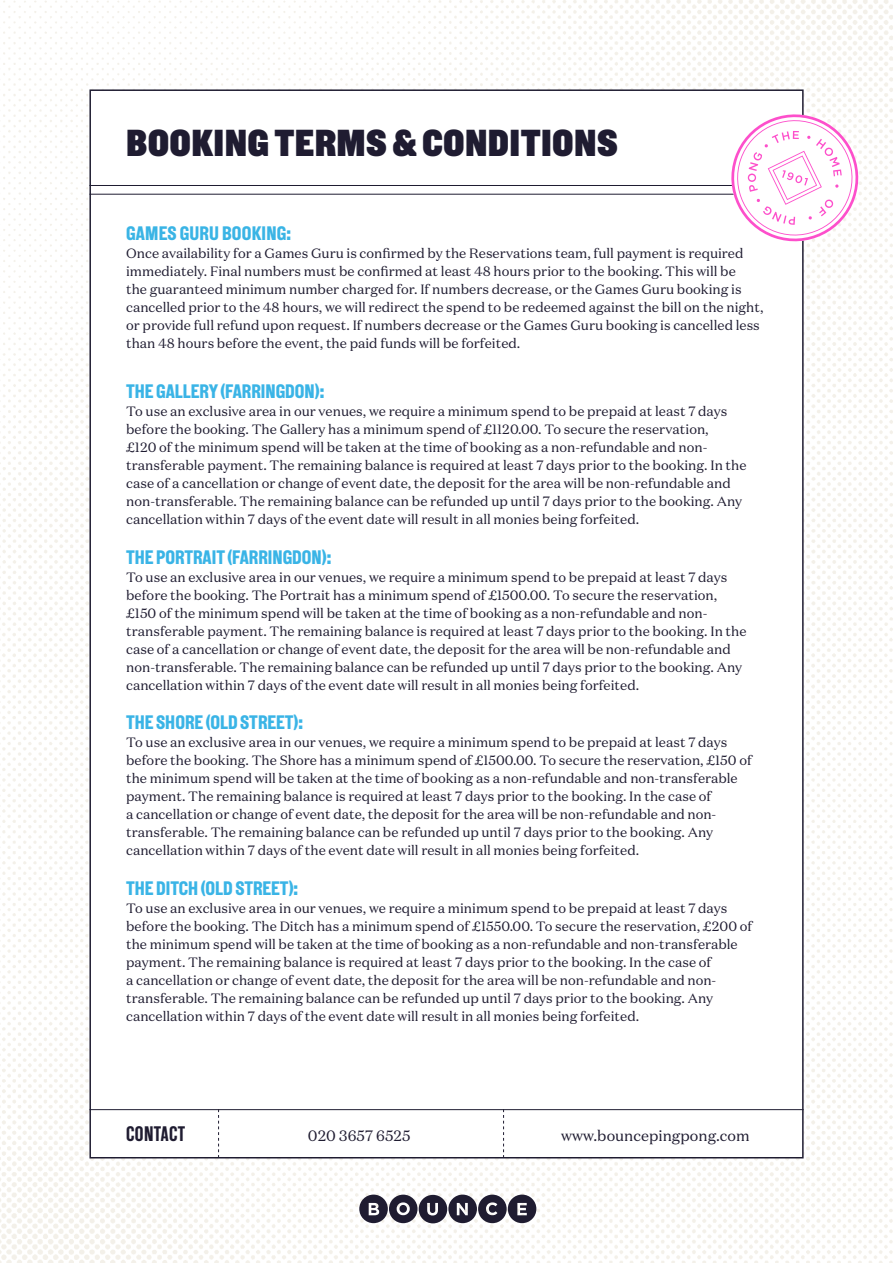
<style>
.page{position:relative;width:893px;height:1263px;background:#fff}
.page>*{position:absolute;margin:0;border:0;box-sizing:border-box;transform-origin:0 0}
.t1{font:37.5px "New Grotesk Square SIX";letter-spacing:.01em;color:#1f1c31}
.t2{font:21px "New Grotesk Square FOUR";letter-spacing:.015em;color:#1f1c31}
.t3{font:19.5px "New Grotesk Square FIVE";color:#3ab4e6}
.t4{font:19.5px "New Grotesk Square FIVE";letter-spacing:.01em;color:#3ab4e5}
.t5{font:15px "Domaine Text";color:#1f1c31}
.t6{font:13.5px/18px "Domaine Text";color:#1f1c31}
</style>
<div class="page">
<img style="left:0;top:0;width:893px;height:1263px">
<div style="left:89px;top:89px;width:715px;height:1069px;background:#fff;border:2px solid #1f1c31"></div>
<svg style="left:359px;top:1194px;width:177px;height:29px"></svg>
<hr style="left:89px;top:1109px;width:715px;height:1px;background:#1f1c31">
<hr style="left:89px;top:185px;width:715px;height:1px;background:#1f1c31">
<hr style="left:89px;top:194px;width:715px;height:1px;background:#1f1c31">
<svg style="left:723px;top:106px;width:143px;height:143px"></svg>
<svg style="left:218px;top:1110px;width:1px;height:48px"></svg>
<svg style="left:503px;top:1110px;width:1px;height:48px"></svg>
<h1 class="t1" style="left:126px;top:119px;width:493px">BOOKING TERMS &amp; CONDITIONS</h1>
<h3 class="t4" style="left:126px;top:221px;width:167px">GAMES GURU BOOKING:</h3>
<p class="t6" style="left:126px;top:244px;width:639px">Once availability for a Games Guru is confirmed by the Reservations team, full payment is required immediately. Final numbers must be confirmed at least 48 hours prior to the booking. This will be<br>the guaranteed minimum number charged for. If numbers decrease, or the Games Guru booking is cancelled prior to the 48 hours, we will redirect the spend to be redeemed against the bill on the night, or provide full refund upon request. If numbers decrease or the Games Guru booking is cancelled less than 48 hours before the event, the paid funds will be forfeited.</p>
<h3 class="t3" style="left:126px;top:379px;width:200px">THE GALLERY (FARRINGDON):</h3>
<p class="t6" style="left:126px;top:402px;width:622px">To use an exclusive area in our venues, we require a minimum spend to be prepaid at least 7 days before the booking. The Gallery has a minimum spend of £1120.00. To secure the reservation,<br>£120 of the minimum spend will be taken at the time of booking as a non-refundable and non&shy;transferable payment. The remaining balance is required at least 7 days prior to the booking. In the case of a cancellation or change of event date, the deposit for the area will be non-refundable and non-transferable. The remaining balance can be refunded up until 7 days prior to the booking. Any cancellation within 7 days of the event date will result in all monies being forfeited.</p>
<h3 class="t3" style="left:126px;top:545px;width:207px">THE PORTRAIT (FARRINGDON):</h3>
<p class="t6" style="left:126px;top:568px;width:622px">To use an exclusive area in our venues, we require a minimum spend to be prepaid at least 7 days before the booking. The Portrait has a minimum spend of £1500.00. To secure the reservation, £150 of the minimum spend will be taken at the time of booking as a non-refundable and non&shy;transferable payment. The remaining balance is required at least 7 days prior to the booking. In the case of a cancellation or change of event date, the deposit for the area will be non-refundable and non-transferable. The remaining balance can be refunded up until 7 days prior to the booking. Any cancellation within 7 days of the event date will result in all monies being forfeited.</p>
<h3 class="t3" style="left:126px;top:711px;width:178px">THE SHORE (OLD STREET):</h3>
<p class="t6" style="left:126px;top:733px;width:627px">To use an exclusive area in our venues, we require a minimum spend to be prepaid at least 7 days before the booking. The Shore has a minimum spend of £1500.00. To secure the reservation, £150 of the minimum spend will be taken at the time of booking as a non-refundable and non-transferable payment. The remaining balance is required at least 7 days prior to the booking. In the case of<br>a cancellation or change of event date, the deposit for the area will be non-refundable and non&shy;transferable. The remaining balance can be refunded up until 7 days prior to the booking. Any cancellation within 7 days of the event date will result in all monies being forfeited.</p>
<h3 class="t3" style="left:126px;top:876px;width:174px">THE DITCH (OLD STREET):</h3>
<p class="t6" style="left:126px;top:899px;width:628px">To use an exclusive area in our venues, we require a minimum spend to be prepaid at least 7 days before the booking. The Ditch has a minimum spend of £1550.00. To secure the reservation, £200 of the minimum spend will be taken at the time of booking as a non-refundable and non-transferable payment. The remaining balance is required at least 7 days prior to the booking. In the case of<br>a cancellation or change of event date, the deposit for the area will be non-refundable and non&shy;transferable. The remaining balance can be refunded up until 7 days prior to the booking. Any cancellation within 7 days of the event date will result in all monies being forfeited.</p>
<h2 class="t2" style="left:126px;top:1121px;width:60px">CONTACT</h2>
<p class="t5" style="left:308px;top:1126px;width:104px">020 3657 6525</p>
<p class="t5" style="left:561px;top:1126px;width:190px">www.bouncepingpong.com</p>
</div>
